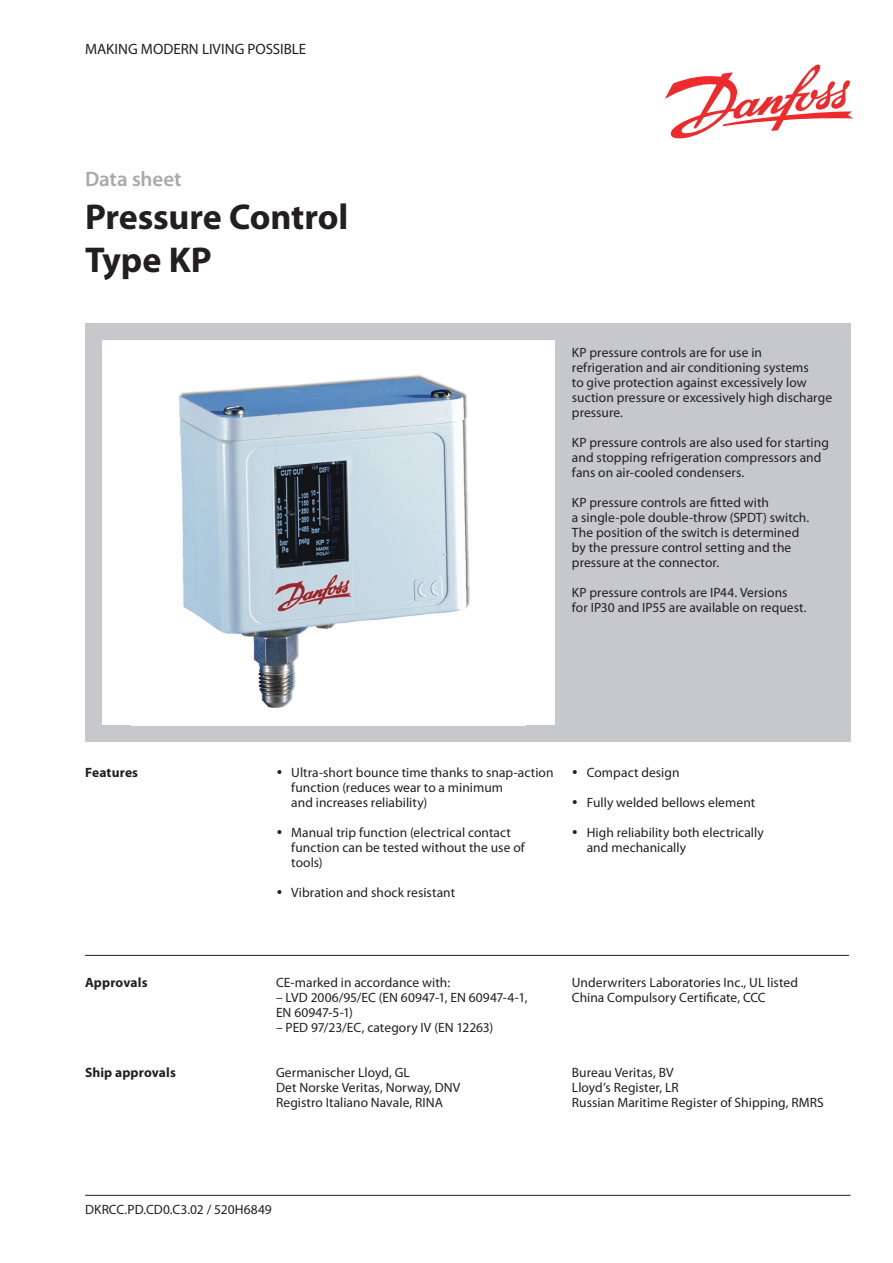
<style>
.page{position:relative;width:893px;height:1263px;background:#fff}
.page>*{position:absolute;margin:0;border:0;box-sizing:border-box;transform-origin:0 0}
.t1{font:700 36px/43.2px "Myriad Pro";letter-spacing:-.005em;color:#231f20}
.t2{font:600 21px "Myriad Pro";letter-spacing:-.005em;color:#a8a9ad}
.t3{font:15px "Myriad Pro";color:#231f20}
.t4{font:13.5px/15px "Myriad Pro";letter-spacing:.005em;color:#231f20}
.t5{font:700 13.5px "Myriad Pro";letter-spacing:.01em;color:#231f20}
</style>
<div class="page">
<div style="left:85px;top:323px;width:765px;height:419px;background:#c7c8cc"></div>
<div style="left:102px;top:340px;width:453px;height:385px;background:#fff"></div>
<img style="left:179px;top:375px;width:291px;height:333px">
<hr style="left:85px;top:955px;width:764px;height:1px;background:#231f20">
<hr style="left:85px;top:1195px;width:765px;height:1px;background:#231f20">
<svg style="left:665px;top:64px;width:188px;height:75px"></svg>
<p class="t3" style="left:85px;top:39px;width:223px">MAKING MODERN LIVING POSSIBLE</p>
<h2 class="t2" style="left:85px;top:165px;width:98px">Data sheet</h2>
<h1 class="t1" style="left:85px;top:194px;width:265px">Pressure Control<br>Type KP</h1>
<p class="t4" style="left:572px;top:344px;width:262px">KP pressure controls are for use in refrigeration and air conditioning systems<br>to give protection against excessively low suction pressure or excessively high discharge pressure.</p>
<p class="t4" style="left:572px;top:434px;width:258px">KP pressure controls are also used for starting and stopping refrigeration compressors and fans on air-cooled condensers.</p>
<p class="t4" style="left:572px;top:494px;width:239px">KP pressure controls are fitted with<br>a single-pole double-throw (SPDT) switch.<br>The position of the switch is determined by the pressure control setting and the pressure at the connector.</p>
<p class="t4" style="left:572px;top:584px;width:236px">KP pressure controls are IP44. Versions for IP30 and IP55 are available on request.</p>
<p class="t5" style="left:85px;top:763px;width:55px">Features</p>
<p class="t4" style="left:291px;top:764px;width:264px">Ultra-short bounce time thanks to snap-action function (reduces wear to a minimum<br>and increases reliability)</p>
<p class="t4" style="left:291px;top:824px;width:235px">Manual trip function (electrical contact function can be tested without the use of tools)</p>
<p class="t4" style="left:291px;top:884px;width:165px">Vibration and shock resistant</p>
<p class="t4" style="left:587px;top:764px;width:94px">Compact design</p>
<p class="t4" style="left:587px;top:794px;width:170px">Fully welded bellows element</p>
<p class="t4" style="left:587px;top:824px;width:179px">High reliability both electrically and mechanically</p>
<p class="t5" style="left:85px;top:973px;width:64px">Approvals</p>
<p class="t5" style="left:85px;top:1063px;width:92px">Ship approvals</p>
<p class="t4" style="left:276px;top:974px;width:176px">CE-marked in accordance with:</p>
<p class="t4" style="left:276px;top:989px;width:253px">– LVD 2006/95/EC (EN 60947-1, EN 60947-4-1,<br>EN 60947-5-1)</p>
<p class="t4" style="left:276px;top:1019px;width:219px">– PED 97/23/EC, category IV (EN 12263)</p>
<p class="t4" style="left:276px;top:1064px;width:186px">Germanischer Lloyd, GL<br>Det Norske Veritas, Norway, DNV<br>Registro Italiano Navale, RINA</p>
<p class="t4" style="left:572px;top:974px;width:228px">Underwriters Laboratories Inc., UL listed<br>China Compulsory Certificate, CCC</p>
<p class="t4" style="left:572px;top:1064px;width:254px">Bureau Veritas, BV<br>Lloyd’s Register, LR<br>Russian Maritime Register of Shipping, RMRS</p>
<p class="t4" style="left:85px;top:1201px;width:188px">DKRCC.PD.CD0.C3.02 / 520H6849</p>
</div>
